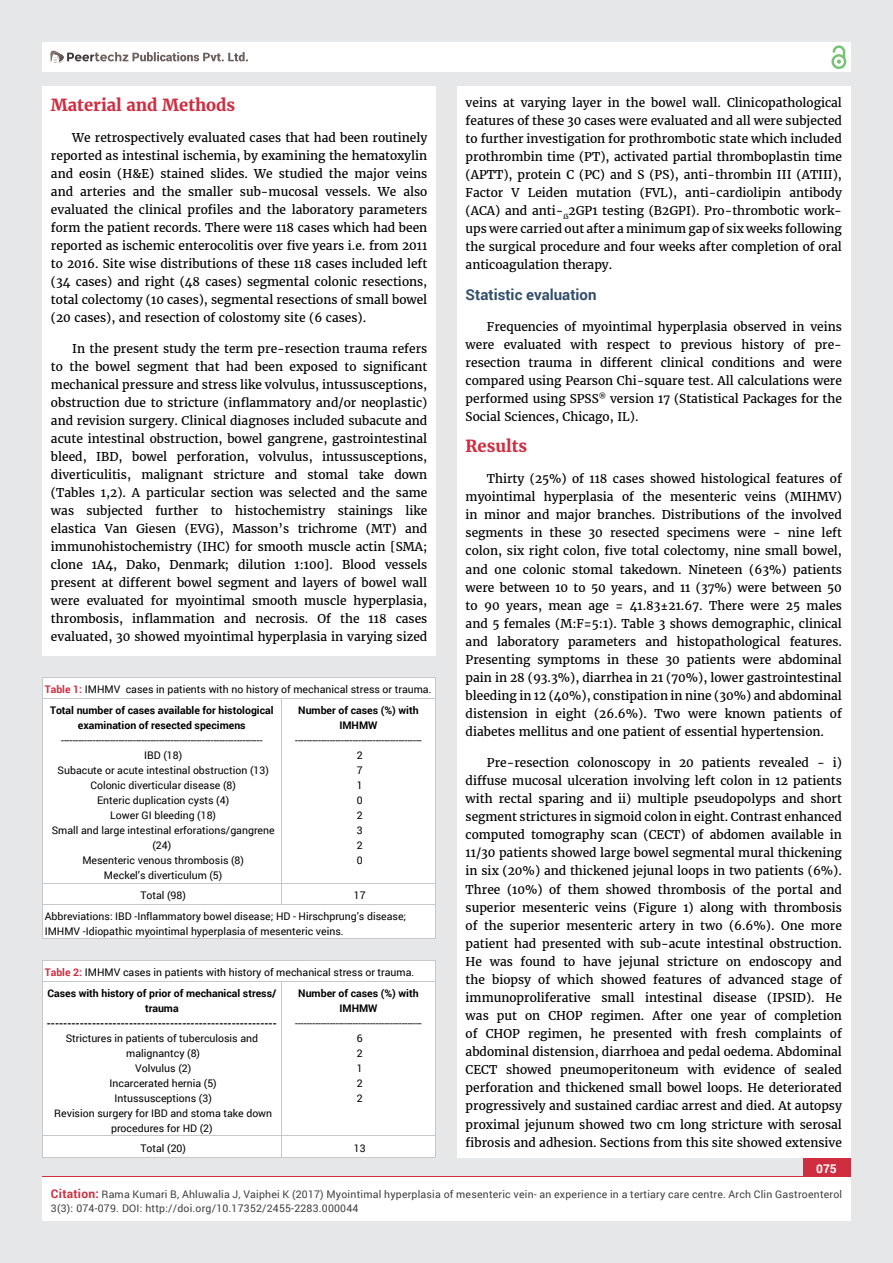
<style>
.page{position:relative;width:893px;height:1263px;background:#e6e7e8}
.page>*{position:absolute;margin:0;border:0;box-sizing:border-box;transform-origin:0 0}
.t1{font:700 16.5px "Merriweather";color:#cf2e41}
.t2{font:700 15px "Roboto";color:#314e6b}
.t3{font:12px/18px "Merriweather";color:#000;text-align:justify}
.t4{font:700 12px "Roboto";color:#fff}
.t5{font:10.5px/15px "Roboto";color:#000;text-align:center}
.t6{font:10.5px/13.5px "Roboto";letter-spacing:.02em;color:#414042}
.t7{font:700 10.5px/15px "Roboto";color:#000;text-align:center}
.s1{font-weight:700;color:#cf2e41}
.s2{font-weight:700}
.s3{font-weight:700;font-size:12px;color:#cf2e41}
</style>
<div class="page">
<div style="left:42px;top:43px;width:808px;height:29px;background:#fff"></div>
<div style="left:831px;top:54px;width:15px;height:15px;border:2px solid #74c273;border-radius:50%"></div>
<svg style="left:831px;top:45px;width:15px;height:19px"></svg>
<div style="left:803px;top:1157px;width:47px;height:43px;background:#cf2e41"></div>
<svg style="left:49px;top:50px;width:199px;height:14px"></svg>
<div style="left:42px;top:1177px;width:809px;height:43px;background:#fff"></div>
<div style="left:42px;top:87px;width:394px;height:569px;background:#fff"></div>
<div style="left:457px;top:87px;width:393px;height:1071px;background:#fff"></div>
<div style="left:43px;top:677px;width:393px;height:262px;background:#fff"></div>
<hr style="left:281px;top:699px;width:1px;height:184px;background:#c7c8ca">
<hr style="left:436px;top:699px;width:1px;height:184px;background:#c7c8ca">
<hr style="left:43px;top:883px;width:238px;height:1px;background:#c7c8ca">
<hr style="left:281px;top:883px;width:155px;height:1px;background:#c7c8ca">
<svg style="left:281px;top:884px;width:1px;height:20px"></svg>
<hr style="left:43px;top:904px;width:238px;height:1px;background:#c7c8ca">
<hr style="left:281px;top:904px;width:155px;height:1px;background:#c7c8ca">
<hr style="left:436px;top:904px;width:1px;height:35px;background:#c7c8ca">
<hr style="left:43px;top:939px;width:393px;height:1px;background:#c7c8ca">
<div style="left:44px;top:961px;width:392px;height:196px;background:#fff"></div>
<hr style="left:43px;top:960px;width:238px;height:1px;background:#c7c8ca">
<svg style="left:43px;top:961px;width:1px;height:20px"></svg>
<hr style="left:281px;top:960px;width:155px;height:1px;background:#c7c8ca">
<hr style="left:43px;top:981px;width:238px;height:1px;background:#c7c8ca">
<hr style="left:43px;top:981px;width:1px;height:155px;background:#c7c8ca">
<hr style="left:281px;top:981px;width:155px;height:1px;background:#c7c8ca">
<hr style="left:281px;top:981px;width:1px;height:155px;background:#c7c8ca">
<hr style="left:436px;top:981px;width:1px;height:155px;background:#c7c8ca">
<hr style="left:43px;top:1136px;width:238px;height:1px;background:#c7c8ca">
<svg style="left:43px;top:1136px;width:1px;height:21px"></svg>
<hr style="left:281px;top:1136px;width:155px;height:1px;background:#c7c8ca">
<svg style="left:281px;top:1137px;width:1px;height:20px"></svg>
<hr style="left:43px;top:1157px;width:393px;height:1px;background:#c7c8ca">
<h1 class="t1" style="left:51px;top:95px;width:186px">Material and Methods</h1>
<p class="t3" style="left:51px;top:129px;width:378px;text-indent:21px">We retrospectively evaluated cases that had been routinely reported as intestinal ischemia, by examining the hematoxylin and eosin (H&amp;E) stained slides. We studied the major veins and arteries and the smaller sub-mucosal vessels. We also evaluated the clinical profiles and the laboratory parameters form the patient records. There were 118 cases which had been reported as ischemic enterocolitis over five years i.e. from 2011 to 2016. Site wise distributions of these 118 cases included left (34 cases) and right (48 cases) segmental colonic resections, total colectomy (10 cases), segmental resections of small bowel (20 cases), and resection of colostomy site (6 cases).</p>
<p class="t3" style="left:51px;top:340px;width:378px;text-indent:21px">In the present study the term pre-resection trauma refers to the bowel segment that had been exposed to significant mechanical pressure and stress like volvulus, intussusceptions, obstruction due to stricture (inflammatory and/or neoplastic) and revision surgery. Clinical diagnoses included subacute and acute intestinal obstruction, bowel gangrene, gastrointestinal bleed, IBD, bowel perforation, volvulus, intussusceptions, diverticulitis, malignant stricture and stomal take down (Tables 1,2). A particular section was selected and the same was subjected further to histochemistry stainings like elastica Van Giesen (EVG), Masson’s trichrome (MT) and immunohistochemistry (IHC) for smooth muscle actin [SMA; clone 1A4, Dako, Denmark; dilution 1:100]. Blood vessels present at different bowel segment and layers of bowel wall were evaluated for myointimal smooth muscle hyperplasia, thrombosis, inflammation and necrosis. Of the 118 cases evaluated, 30 showed myointimal hyperplasia in varying sized</p>
<p class="t5" style="left:50px;top:679px;width:383px;line-height:20.4px;text-align:left;text-indent:-5px"><span class="s1">Table 1:</span> IMHMV cases in patients with no history of mechanical stress or trauma.<br><span class="s2">Total number of cases available for histological</span></p>
<p class="t7" style="left:78px;top:717px;width:169px">examination of resected specimens</p>
<p class="t5" style="left:52px;top:732px;width:224px">----------------------------------------------------------------------<br>IBD (18)<br>Subacute or acute intestinal obstruction (13)<br>Colonic diverticular disease (8)<br>Enteric duplication cysts (4)<br>Lower GI bleeding (18)<br>Small and large intestinal erforations/gangrene (24)<br>Mesenteric venous thrombosis (8)<br>Meckel’s diverticulum (5)</p>
<p class="t7" style="left:298px;top:702px;width:122px">Number of cases (%) with<br>IMHMW</p>
<p class="t5" style="left:295px;top:732px;width:128px">--------------------------------------------<br>2<br>7<br>1<br>0<br>2<br>3<br>2<br>0</p>
<p class="t5" style="left:140px;top:888px;width:47px">Total (98)</p>
<p class="t5" style="left:45px;top:885px;width:363px;line-height:20.4px;text-align:left;text-indent:309px">17<br>Abbreviations: IBD -Inflammatory bowel disease; HD - Hirschprung’s disease;</p>
<p class="t5" style="left:45px;top:923px;width:300px">IMHMV -Idiopathic myointimal hyperplasia of mesenteric veins.</p>
<p class="t5" style="left:45px;top:962px;width:371px;line-height:20.4px;text-align:left"><span class="s1">Table 2:</span> IMHMV cases in patients with history of mechanical stress or trauma.<br><span class="s2">Cases with history of prior of mechanical stress/</span></p>
<p class="t7" style="left:47px;top:1000px;width:231px">trauma --------------------------------------------------------</p>
<p class="t5" style="left:54px;top:1030px;width:219px">Strictures in patients of tuberculosis and malignantcy (8)<br>Volvulus (2)<br>Incarcerated hernia (5)<br>Intussusceptions (3)<br>Revision surgery for IBD and stoma take down procedures for HD (2)</p>
<p class="t7" style="left:298px;top:985px;width:122px">Number of cases (%) with<br>IMHMW</p>
<p class="t5" style="left:295px;top:1015px;width:128px">--------------------------------------------<br>6<br>2<br>1<br>2<br>2</p>
<p class="t5" style="left:140px;top:1141px;width:47px">Total (20)</p>
<p class="t5" style="left:354px;top:1141px;width:13px">13</p>
<p class="t3" style="left:466px;top:94px;width:378px">veins at varying layer in the bowel wall. Clinicopathological features of these 30 cases were evaluated and all were subjected to further investigation for prothrombotic state which included prothrombin time (PT), activated partial thromboplastin time (APTT), protein C (PC) and S (PS), anti-thrombin III (ATIII), Factor V Leiden mutation (FVL), anti-cardiolipin antibody (ACA) and anti-<sub>ẞ</sub>2GP1 testing (B2GPI). Pro-thrombotic work&shy;ups were carried out after a minimum gap of six weeks following the surgical procedure and four weeks after completion of oral anticoagulation therapy.</p>
<p class="t2" style="left:466px;top:285px;width:132px">Statistic evaluation</p>
<p class="t3" style="left:466px;top:318px;width:378px;text-indent:21px">Frequencies of myointimal hyperplasia observed in veins were evaluated with respect to previous history of pre&shy;resection trauma in different clinical conditions and were compared using Pearson Chi-square test. All calculations were performed using SPSS<sup>®</sup> version 17 (Statistical Packages for the Social Sciences, Chicago, IL).</p>
<h1 class="t1" style="left:466px;top:436px;width:63px">Results</h1>
<p class="t3" style="left:466px;top:470px;width:378px;text-indent:21px">Thirty (25%) of 118 cases showed histological features of myointimal hyperplasia of the mesenteric veins (MIHMV) in minor and major branches. Distributions of the involved segments in these 30 resected specimens were - nine left colon, six right colon, five total colectomy, nine small bowel, and one colonic stomal takedown. Nineteen (63%) patients were between 10 to 50 years, and 11 (37%) were between 50 to 90 years, mean age = 41.83±21.67. There were 25 males and 5 females (M:F=5:1). Table 3 shows demographic, clinical and laboratory parameters and histopathological features.<br>Presenting symptoms in these 30 patients were abdominal pain in 28 (93.3%), diarrhea in 21 (70%), lower gastrointestinal bleeding in 12 (40%), constipation in nine (30%) and abdominal distension in eight (26.6%). Two were known patients of diabetes mellitus and one patient of essential hypertension.</p>
<p class="t3" style="left:466px;top:754px;width:378px;text-indent:21px">Pre-resection colonoscopy in 20 patients revealed - i) diffuse mucosal ulceration involving left colon in 12 patients with rectal sparing and ii) multiple pseudopolyps and short segment strictures in sigmoid colon in eight. Contrast enhanced computed tomography scan (CECT) of abdomen available in 11/30 patients showed large bowel segmental mural thickening in six (20%) and thickened jejunal loops in two patients (6%).<br>Three (10%) of them showed thrombosis of the portal and superior mesenteric veins (Figure 1) along with thrombosis of the superior mesenteric artery in two (6.6%). One more patient had presented with sub-acute intestinal obstruction.<br>He was found to have jejunal stricture on endoscopy and the biopsy of which showed features of advanced stage of immunoproliferative small intestinal disease (IPSID). He was put on CHOP regimen. After one year of completion of CHOP regimen, he presented with fresh complaints of abdominal distension, diarrhoea and pedal oedema. Abdominal CECT showed pneumoperitoneum with evidence of sealed perforation and thickened small bowel loops. He deteriorated progressively and sustained cardiac arrest and died. At autopsy proximal jejunum showed two cm long stricture with serosal fibrosis and adhesion. Sections from this site showed extensive</p>
<p class="t4" style="left:816px;top:1161px;width:22px">075</p>
<p class="t6" style="left:51px;top:1188px;width:793px"><span class="s3">Citation:</span> Rama Kumari B, Ahluwalia J, Vaiphei K (2017) Myointimal hyperplasia of mesenteric vein- an experience in a tertiary care centre. Arch Clin Gastroenterol<br>3(3): 074-079. DOI: http://doi.org/10.17352/2455-2283.000044</p>
</div>
